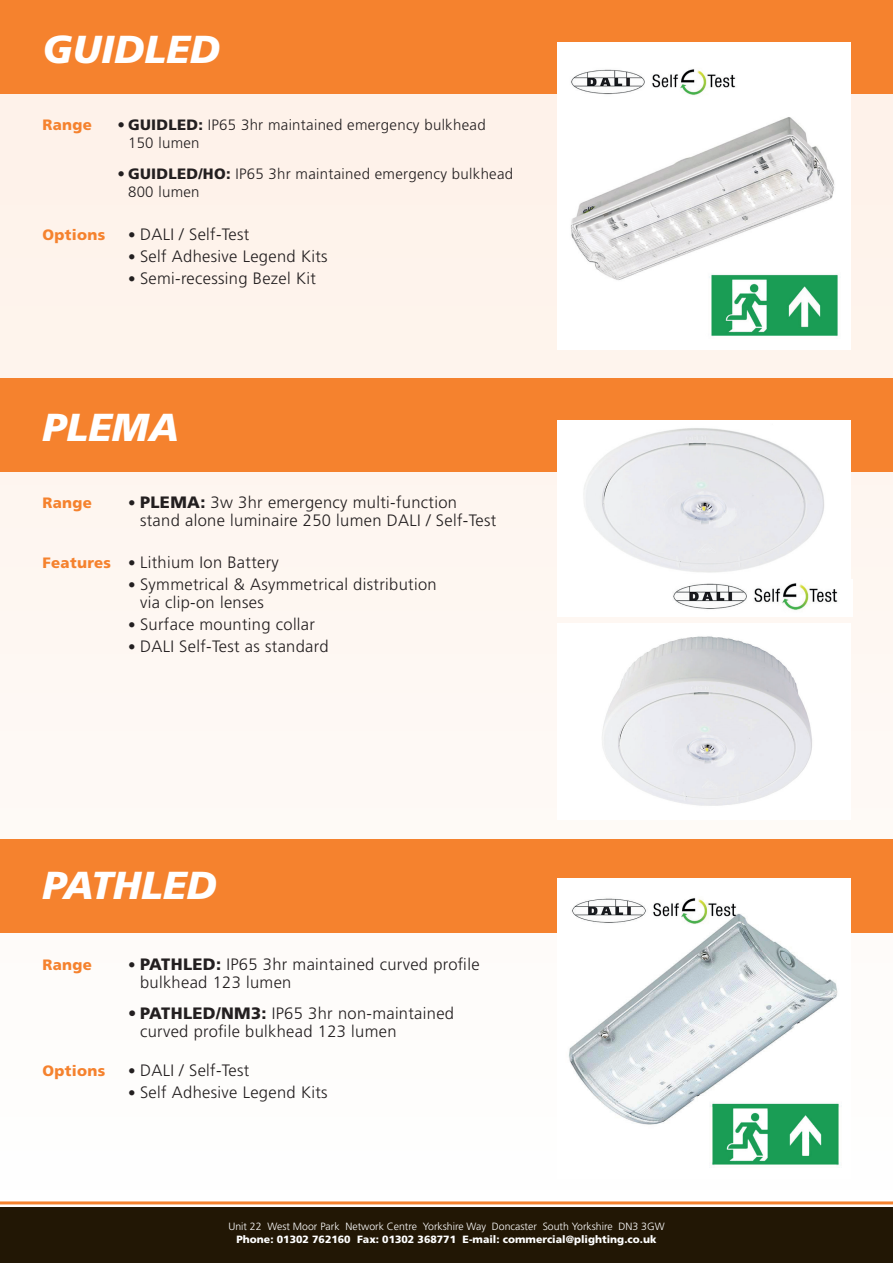
<style>
.page{position:relative;width:893px;height:1263px;background:#fff}
.page>*{position:absolute;margin:0;border:0;box-sizing:border-box;transform-origin:0 0}
.t1{font:italic 900 39px "Frutiger";color:#fff}
.t2{font:300 16.5px/18px "Frutiger";letter-spacing:.02em;color:#231f20}
.t3{font:300 15px/18px "Frutiger";letter-spacing:.02em;color:#231f20}
.t4{font:900 15px "Frutiger";letter-spacing:.02em;color:#f5822e}
.t5{font:300 10.5px "Frutiger";color:#fff}
.t6{font:900 10.5px "Frutiger";color:#fff}
.s1{font-weight:900}
.s2{font-weight:900;font-size:15px}
.s3{font-weight:900;font-size:15px;color:#f5822e}
</style>
<div class="page">
<div style="left:0;top:0;width:893px;height:1218px;background:#fef7f2"></div>
<div style="left:0;top:1208px;width:893px;height:55px;background:#221705"></div>
<hr style="left:0;top:1201px;width:893px;height:3px;background:#f5822e">
<div style="left:0;top:0;width:893px;height:94px;background:#f5822e"></div>
<div style="left:0;top:378px;width:893px;height:94px;background:#f5822e"></div>
<div style="left:0;top:839px;width:893px;height:93px;background:#f5822e"></div>
<div style="left:557px;top:43px;width:293px;height:307px;background:#fff"></div>
<img style="left:571px;top:69px;width:267px;height:268px">
<div style="left:557px;top:878px;width:293px;height:301px;background:#fff"></div>
<img style="left:568px;top:898px;width:271px;height:267px">
<div style="left:557px;top:420px;width:293px;height:196px;background:#fff"></div>
<img style="left:583px;top:428px;width:241px;height:145px">
<div style="left:557px;top:624px;width:293px;height:196px;background:#fff"></div>
<img style="left:602px;top:636px;width:210px;height:170px">
<div style="left:657px;top:579px;width:195px;height:37px;background:#fff"></div>
<img style="left:673px;top:583px;width:165px;height:27px">
<h1 class="t1" style="left:43px;top:26px;width:179px">GUIDLED</h1>
<p class="t4" style="left:43px;top:116px;width:51px">Range</p>
<p class="t3" style="left:128px;top:116px;width:359px;text-indent:-10px"><span class="s1">• GUIDLED:</span> IP65 3hr maintained emergency bulkhead<br>150 lumen</p>
<p class="t3" style="left:128px;top:165px;width:387px;text-indent:-10px"><span class="s1">• GUIDLED/HO:</span> IP65 3hr maintained emergency bulkhead<br>800 lumen</p>
<p class="t4" style="left:43px;top:225px;width:64px">Options</p>
<p class="t2" style="left:128px;top:225px;width:123px"><span class="s2">•</span> DALI / Self-Test</p>
<p class="t2" style="left:128px;top:247px;width:201px"><span class="s2">•</span> Self Adhesive Legend Kits</p>
<p class="t2" style="left:128px;top:270px;width:189px"><span class="s2">•</span> Semi-recessing Bezel Kit</p>
<h1 class="t1" style="left:43px;top:404px;width:138px">PLEMA</h1>
<p class="t4" style="left:43px;top:494px;width:51px">Range</p>
<p class="t2" style="left:140px;top:494px;width:358px;text-indent:-12px"><span class="s2">•</span> <span class="s1">PLEMA:</span> 3w 3hr emergency multi-function stand alone luminaire 250 lumen DALI / Self-Test</p>
<p class="t2" style="left:43px;top:553px;width:238px"><span class="s3">Features</span> <span class="s2">•</span> Lithium Ion Battery</p>
<p class="t2" style="left:140px;top:575px;width:298px;text-indent:-12px"><span class="s2">•</span> Symmetrical &amp; Asymmetrical distribution via clip-on lenses</p>
<p class="t2" style="left:128px;top:615px;width:189px"><span class="s2">•</span> Surface mounting collar</p>
<p class="t2" style="left:128px;top:638px;width:202px"><span class="s2">•</span> DALI Self-Test as standard</p>
<h1 class="t1" style="left:43px;top:862px;width:176px">PATHLED</h1>
<p class="t4" style="left:43px;top:955px;width:51px">Range</p>
<p class="t2" style="left:140px;top:955px;width:341px;text-indent:-12px"><span class="s2">•</span> <span class="s1">PATHLED:</span> IP65 3hr maintained curved profile bulkhead 123 lumen</p>
<p class="t2" style="left:140px;top:1004px;width:316px;text-indent:-12px"><span class="s1">• PATHLED/NM3:</span> IP65 3hr non-maintained curved profile bulkhead 123 lumen</p>
<p class="t4" style="left:43px;top:1062px;width:64px">Options</p>
<p class="t2" style="left:128px;top:1061px;width:123px"><span class="s2">•</span> DALI / Self-Test</p>
<p class="t2" style="left:128px;top:1083px;width:201px"><span class="s2">•</span> Self Adhesive Legend Kits</p>
<p class="t5" style="left:228px;top:1220px;width:438px">Unit 22 West Moor Park Network Centre Yorkshire Way Doncaster South Yorkshire DN3 3GW</p>
<p class="t6" style="left:237px;top:1233px;width:421px">Phone: 01302 762160 Fax: 01302 368771 E-mail: commercial@plighting.co.uk</p>
</div>
